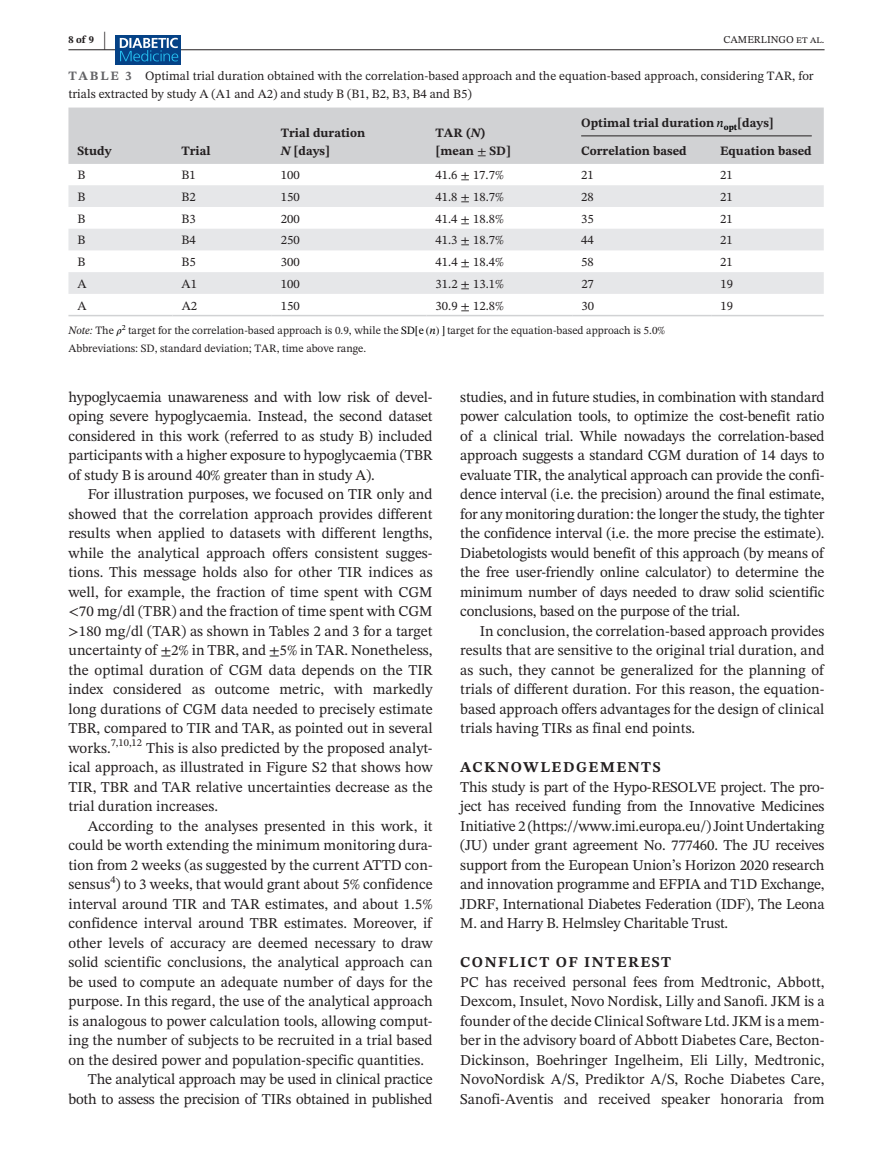
<style>
.page{position:relative;width:893px;height:1174px;background:#fff}
.page>*{position:absolute;margin:0;border:0;box-sizing:border-box;transform-origin:0 0}
.t1{font:15px/19.5px "STIX Two Text";color:#231f20;text-align:justify}
.t2{font:700 15px "STIX Two Text";letter-spacing:.1em;color:#231f20}
.t3{font:12.75px/18px "STIX Two Text";color:#231f20}
.t4{font:700 12.75px/17.2px "STIX Two Text";color:#231f20}
.t5{font:11.25px/18px "STIX Two Text";color:#231f20}
.t6{font:10.5px "STIX Two Text";color:#231f20}
.t7{font:700 10.5px "STIX Two Text";color:#231f20}
.s1{font-size:21px}
.s2{font-weight:700;color:#636366}
.s3{font-style:italic}
.s4{font-weight:400}
.s5{font-weight:400;font-style:italic;color:#000}
.s6{font-family:"STIX Math";font-style:italic;color:#000}
.s7{color:#000}
.s8{font-family:"STIX Math";color:#000}
.s9{font-style:italic;color:#000}
</style>
<div class="page">
<hr style="left:68px;top:49px;width:756px;height:1px;background:#231f20">
<div style="left:116px;top:35px;width:65px;height:30px;background:#054286"></div>
<svg style="left:120px;top:38px;width:58px;height:23px"></svg>
<div style="left:68px;top:108px;width:756px;height:56px;background:#d1d2d4"></div>
<svg style="left:68px;top:185px;width:756px;height:109px;fill:#e6e7e9"></svg>
<hr style="left:68px;top:315px;width:104px;height:1px;background:#d1d2d4">
<hr style="left:172px;top:315px;width:100px;height:1px;background:#d1d2d4">
<hr style="left:272px;top:315px;width:154px;height:1px;background:#d1d2d4">
<hr style="left:426px;top:315px;width:146px;height:1px;background:#d1d2d4">
<hr style="left:572px;top:315px;width:139px;height:1px;background:#d1d2d4">
<hr style="left:711px;top:315px;width:113px;height:1px;background:#d1d2d4">
<hr style="left:581px;top:135px;width:231px;height:1px;background:#231f20">
<p class="t7" style="left:68px;top:32px;width:39px">8 of 9 <span class="s1">|</span></p>
<p class="t6" style="left:723px;top:32px;width:103px">CAMERLINGO et al.</p>
<p class="t3" style="left:68px;top:66px;width:747px"><span class="s2">TABLE 3</span> Optimal trial duration obtained with the correlation-based approach and the equation-based approach, considering TAR, for trials extracted by study A (A1 and A2) and study B (B1, B2, B3, B4 and B5)</p>
<p class="t4" style="left:77px;top:142px;width:35px">Study</p>
<p class="t4" style="left:181px;top:142px;width:31px">Trial</p>
<p class="t4" style="left:281px;top:125px;width:86px">Trial duration<br><span class="s3">N</span> [days]</p>
<p class="t4" style="left:435px;top:125px;width:77px">TAR (<span class="s3">N</span>) [mean <span class="s4">±</span> SD]</p>
<p class="t4" style="left:581px;top:114px;width:194px">Optimal trial duration <span class="s5">n</span><sub>opt</sub>[days]</p>
<p class="t4" style="left:581px;top:142px;width:107px">Correlation based</p>
<p class="t4" style="left:720px;top:142px;width:93px">Equation based</p>
<p class="t3" style="left:77px;top:166px;width:9px">B</p>
<p class="t3" style="left:182px;top:166px;width:16px">B1</p>
<p class="t3" style="left:281px;top:166px;width:20px">100</p>
<p class="t3" style="left:435px;top:166px;width:70px">41.6 ± 17.7%</p>
<p class="t3" style="left:581px;top:166px;width:14px">21</p>
<p class="t3" style="left:720px;top:166px;width:14px">21</p>
<p class="t3" style="left:77px;top:188px;width:9px">B</p>
<p class="t3" style="left:182px;top:188px;width:16px">B2</p>
<p class="t3" style="left:281px;top:188px;width:20px">150</p>
<p class="t3" style="left:435px;top:188px;width:70px">41.8 ± 18.7%</p>
<p class="t3" style="left:581px;top:188px;width:14px">28</p>
<p class="t3" style="left:720px;top:188px;width:14px">21</p>
<p class="t3" style="left:78px;top:209px;width:9px">B</p>
<p class="t3" style="left:182px;top:209px;width:16px">B3</p>
<p class="t3" style="left:281px;top:209px;width:20px">200</p>
<p class="t3" style="left:435px;top:209px;width:70px">41.4 ± 18.8%</p>
<p class="t3" style="left:581px;top:209px;width:14px">35</p>
<p class="t3" style="left:720px;top:209px;width:14px">21</p>
<p class="t3" style="left:78px;top:231px;width:9px">B</p>
<p class="t3" style="left:182px;top:231px;width:16px">B4</p>
<p class="t3" style="left:281px;top:231px;width:20px">250</p>
<p class="t3" style="left:436px;top:231px;width:70px">41.3 ± 18.7%</p>
<p class="t3" style="left:581px;top:231px;width:14px">44</p>
<p class="t3" style="left:720px;top:231px;width:14px">21</p>
<p class="t3" style="left:78px;top:253px;width:9px">B</p>
<p class="t3" style="left:182px;top:253px;width:16px">B5</p>
<p class="t3" style="left:281px;top:253px;width:20px">300</p>
<p class="t3" style="left:436px;top:253px;width:70px">41.4 ± 18.4%</p>
<p class="t3" style="left:581px;top:253px;width:14px">58</p>
<p class="t3" style="left:720px;top:253px;width:14px">21</p>
<p class="t3" style="left:78px;top:274px;width:11px">A</p>
<p class="t3" style="left:182px;top:274px;width:17px">A1</p>
<p class="t3" style="left:281px;top:274px;width:20px">100</p>
<p class="t3" style="left:436px;top:274px;width:70px">31.2 ± 13.1%</p>
<p class="t3" style="left:581px;top:274px;width:14px">27</p>
<p class="t3" style="left:720px;top:274px;width:14px">19</p>
<p class="t3" style="left:78px;top:296px;width:11px">A</p>
<p class="t3" style="left:182px;top:296px;width:17px">A2</p>
<p class="t3" style="left:281px;top:296px;width:20px">150</p>
<p class="t3" style="left:436px;top:296px;width:70px">30.9 ± 12.8%</p>
<p class="t3" style="left:581px;top:296px;width:14px">30</p>
<p class="t3" style="left:720px;top:296px;width:14px">19</p>
<p class="t5" style="left:68px;top:321px;width:598px"><span class="s3">Note:</span> The <span class="s6">𝜌</span><sup>2</sup> target for the correlation-based approach is 0.9, while the <span class="s7">SD[e</span> <span class="s8">(</span><span class="s9">n</span><span class="s8">)</span> <span class="s7">]</span> target for the equation-based approach is 5.0%<br>Abbreviations: SD, standard deviation; TAR, time above range.</p>
<p class="t1" style="left:68px;top:387px;width:366px">hypoglycaemia unawareness and with low risk of devel&shy;oping severe hypoglycaemia. Instead, the second dataset considered in this work (referred to as study B) included participants with a higher exposure to hypoglycaemia (TBR of study B is around 40% greater than in study A).</p>
<p class="t1" style="left:68px;top:484px;width:366px;text-indent:20px">For illustration purposes, we focused on TIR only and showed that the correlation approach provides different results when applied to datasets with different lengths, while the analytical approach offers consistent sugges&shy;tions. This message holds also for other TIR indices as well, for example, the fraction of time spent with CGM &lt;70 mg/dl (TBR) and the fraction of time spent with CGM &gt;180 mg/dl (TAR) as shown in Tables 2 and 3 for a target uncertainty of ±2% in TBR, and ±5% in TAR. Nonetheless, the optimal duration of CGM data depends on the TIR index considered as outcome metric, with markedly long durations of CGM data needed to precisely estimate TBR, compared to TIR and TAR, as pointed out in several works.</p>
<p class="t6" style="left:111px;top:735px;width:33px">7,10,12</p>
<p class="t1" style="left:68px;top:738px;width:366px;text-indent:78px">This is also predicted by the proposed analyt&shy;ical approach, as illustrated in Figure S2 that shows how TIR, TBR and TAR relative uncertainties decrease as the trial duration increases.</p>
<p class="t1" style="left:68px;top:816px;width:366px;text-indent:20px">According to the analyses presented in this work, it could be worth extending the minimum monitoring dura&shy;tion from 2 weeks (as suggested by the current ATTD con&shy;sensus ) to 3 weeks, that would grant about 5% confidence</p>
<p class="t6" style="left:110px;top:871px;width:7px">4</p>
<p class="t1" style="left:68px;top:894px;width:366px">interval around TIR and TAR estimates, and about 1.5%</p>
<p class="t1" style="left:68px;top:913px;width:365px">confidence interval around TBR estimates. Moreover, if</p>
<p class="t1" style="left:68px;top:933px;width:366px">other levels of accuracy are deemed necessary to draw</p>
<p class="t1" style="left:68px;top:952px;width:366px">solid scientific conclusions, the analytical approach can</p>
<p class="t1" style="left:68px;top:972px;width:366px">be used to compute an adequate number of days for the</p>
<p class="t1" style="left:68px;top:991px;width:366px">purpose. In this regard, the use of the analytical approach</p>
<p class="t1" style="left:68px;top:1011px;width:366px">is analogous to power calculation tools, allowing comput-</p>
<p class="t1" style="left:68px;top:1030px;width:366px">ing the number of subjects to be recruited in a trial based</p>
<p class="t1" style="left:68px;top:1050px;width:357px">on the desired power and population-specific quantities.</p>
<p class="t1" style="left:88px;top:1069px;width:346px">The analytical approach may be used in clinical practice</p>
<p class="t1" style="left:68px;top:1089px;width:366px">both to assess the precision of TIRs obtained in published</p>
<p class="t1" style="left:460px;top:387px;width:366px">studies, and in future studies, in combination with standard power calculation tools, to optimize the cost-benefit ratio of a clinical trial. While nowadays the correlation-based approach suggests a standard CGM duration of 14 days to evaluate TIR, the analytical approach can provide the confi&shy;dence interval (i.e. the precision) around the final estimate, for any monitoring duration: the longer the study, the tighter the confidence interval (i.e. the more precise the estimate).<br>Diabetologists would benefit of this approach (by means of the free user-friendly online calculator) to determine the minimum number of days needed to draw solid scientific conclusions, based on the purpose of the trial.</p>
<p class="t1" style="left:460px;top:621px;width:366px;text-indent:20px">In conclusion, the correlation-based approach provides results that are sensitive to the original trial duration, and as such, they cannot be generalized for the planning of trials of different duration. For this reason, the equation&shy;based approach offers advantages for the design of clinical trials having TIRs as final end points.</p>
<p class="t2" style="left:460px;top:756px;width:202px">ACKNOWLEDGEMENTS</p>
<p class="t1" style="left:460px;top:777px;width:366px">This study is part of the Hypo-RESOLVE project. The pro&shy;ject has received funding from the Innovative Medicines Initiative 2 (https://www.imi.europa.eu/) Joint Undertaking (JU) under grant agreement No. 777460. The JU receives support from the European Union’s Horizon 2020 research and innovation programme and EFPIA and T1D Exchange, JDRF, International Diabetes Federation (IDF), The Leona M. and Harry B. Helmsley Charitable Trust.</p>
<p class="t2" style="left:460px;top:951px;width:212px">CONFLICT OF INTEREST</p>
<p class="t1" style="left:460px;top:972px;width:366px">PC has received personal fees from Medtronic, Abbott, Dexcom, Insulet, Novo Nordisk, Lilly and Sanofi. JKM is a founder of the decide Clinical Software Ltd. JKM is a mem&shy;ber in the advisory board of Abbott Diabetes Care, Becton-Dickinson, Boehringer Ingelheim, Eli Lilly, Medtronic, NovoNordisk A/S, Prediktor A/S, Roche Diabetes Care, Sanofi-Aventis and received speaker honoraria from</p>
</div>
